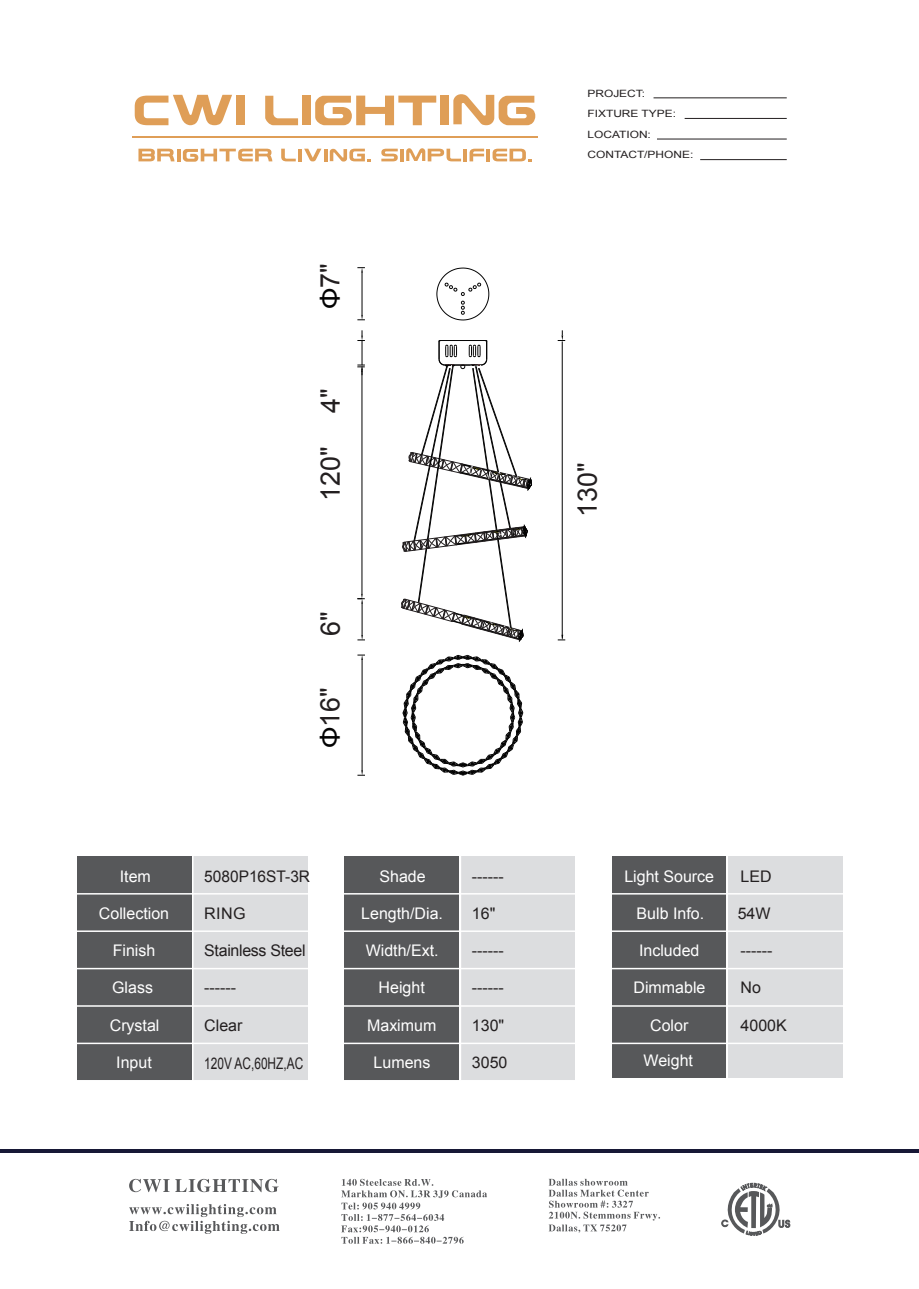
<style>
.page{position:relative;width:919px;height:1289px;background:#fff}
.page>*{position:absolute;margin:0;border:0;box-sizing:border-box;transform-origin:0 0}
.t1{font:26.85px "Arial";color:#231f20}
.t2{font:16.05px "Arial";color:#fff}
.t3{font:16.05px "Arial";color:#231f20}
.t4{font:16.05px "Arial";letter-spacing:-.02em;color:#231f20}
.t5{font:16.05px "Arial";color:#231f20;scale:.74 1}
.t6{font:10.05px/20.5px "Arial";color:#231f20;scale:1.19 1}
.s1{font-size:26.7px;color:#030303}
</style>
<div class="page">
<hr style="left:132px;top:136px;width:406px;height:2px;background:#df9e57">
<svg style="left:135px;top:95px;width:97px;height:30px"></svg>
<div style="left:236px;top:96px;width:9px;height:29px;background:#df9e57"></div>
<svg style="left:265px;top:96px;width:33px;height:29px"></svg>
<svg style="left:315px;top:96px;width:121px;height:29px"></svg>
<svg style="left:453px;top:94px;width:82px;height:31px"></svg>
<div style="left:302px;top:96px;width:9px;height:29px;background:#df9e57"></div>
<div style="left:440px;top:96px;width:9px;height:29px;background:#df9e57"></div>
<svg style="left:281px;top:149px;width:15px;height:12px"></svg>
<hr style="left:298px;top:149px;width:4px;height:12px;background:#df9e57">
<svg style="left:381px;top:149px;width:17px;height:12px"></svg>
<hr style="left:400px;top:149px;width:4px;height:12px;background:#df9e57">
<svg style="left:469px;top:149px;width:15px;height:12px"></svg>
<hr style="left:486px;top:149px;width:4px;height:12px;background:#df9e57">
<hr style="left:463px;top:149px;width:4px;height:12px;background:#df9e57">
<svg style="left:492px;top:149px;width:40px;height:12px"></svg>
<svg style="left:304px;top:149px;width:67px;height:12px"></svg>
<svg style="left:406px;top:148px;width:55px;height:13px"></svg>
<svg style="left:138px;top:149px;width:134px;height:13px"></svg>
<hr style="left:653px;top:97px;width:133px;height:1px;background:#231f20">
<hr style="left:684px;top:118px;width:102px;height:1px;background:#231f20">
<hr style="left:657px;top:139px;width:129px;height:1px;background:#231f20">
<hr style="left:700px;top:159px;width:86px;height:1px;background:#231f20">
<hr style="left:0;top:1149px;width:918px;height:4px;background:#171836">
<div style="left:611px;top:856px;width:115px;height:221px;background:#57585a"></div>
<div style="left:77px;top:856px;width:114px;height:224px;background:#57585a"></div>
<div style="left:344px;top:856px;width:115px;height:224px;background:#57585a"></div>
<div style="left:728px;top:856px;width:114px;height:221px;background:#dcdddf"></div>
<div style="left:193px;top:856px;width:115px;height:224px;background:#dcdddf"></div>
<div style="left:460px;top:856px;width:115px;height:224px;background:#dcdddf"></div>
<hr style="left:76px;top:893px;width:767px;height:1px;background:#fff">
<hr style="left:76px;top:930px;width:767px;height:1px;background:#fff">
<hr style="left:76px;top:967px;width:767px;height:2px;background:#fff">
<hr style="left:76px;top:1005px;width:767px;height:1px;background:#fff">
<hr style="left:76px;top:1042px;width:767px;height:2px;background:#fff">
<hr style="left:76px;top:1079px;width:767px;height:2px;background:#fff">
<hr style="left:459px;top:840px;width:2px;height:240px;background:#fff">
<svg style="left:721px;top:1182px;width:69px;height:53px"></svg>
<svg style="left:341px;top:1178px;width:146px;height:65px"></svg>
<svg style="left:548px;top:1178px;width:112px;height:54px"></svg>
<svg style="left:129px;top:1178px;width:149px;height:14px"></svg>
<svg style="left:129px;top:1204px;width:150px;height:29px"></svg>
<svg style="left:401px;top:340px;width:131px;height:302px"></svg>
<hr style="left:361px;top:372px;width:1px;height:221px;background:#030303">
<hr style="left:362px;top:604px;width:1px;height:30px;background:#030303">
<svg style="left:357px;top:593px;width:8px;height:11px"></svg>
<svg style="left:357px;top:634px;width:8px;height:6px"></svg>
<svg style="left:436px;top:267px;width:53px;height:53px"></svg>
<svg style="left:357px;top:330px;width:8px;height:45px"></svg>
<hr style="left:362px;top:273px;width:1px;height:42px;background:#030303">
<svg style="left:357px;top:315px;width:8px;height:5px"></svg>
<svg style="left:357px;top:267px;width:8px;height:6px"></svg>
<svg style="left:402px;top:654px;width:121px;height:122px"></svg>
<hr style="left:362px;top:660px;width:1px;height:110px;background:#030303">
<svg style="left:357px;top:654px;width:8px;height:6px"></svg>
<svg style="left:357px;top:770px;width:8px;height:6px"></svg>
<hr style="left:562px;top:341px;width:1px;height:297px;background:#030303">
<svg style="left:557px;top:634px;width:8px;height:6px"></svg>
<svg style="left:557px;top:330px;width:8px;height:11px"></svg>
<h1 class="t1" style="left:312px;top:309px;width:47px;rotate:-90deg"><span class="s1">Φ</span>7"</h1>
<h1 class="t1" style="left:313px;top:412px;width:26px;rotate:-90deg">4"</h1>
<h1 class="t1" style="left:313px;top:500px;width:56px;rotate:-90deg">120"</h1>
<h1 class="t1" style="left:313px;top:636px;width:26px;rotate:-90deg">6"</h1>
<h1 class="t1" style="left:312px;top:747px;width:62px;rotate:-90deg"><span class="s1">Φ</span>16"</h1>
<p class="t2" style="left:120px;top:865px;width:33px">Item</p>
<p class="t2" style="left:99px;top:903px;width:72px">Collection</p>
<p class="t2" style="left:113px;top:940px;width:44px">Finish</p>
<p class="t2" style="left:112px;top:977px;width:42px">Glass</p>
<p class="t2" style="left:110px;top:1014px;width:51px">Crystal</p>
<p class="t2" style="left:116px;top:1051px;width:37px">Input</p>
<p class="t3" style="left:204px;top:865px;width:107px">5080P16ST-3R</p>
<p class="t2" style="left:379px;top:865px;width:48px">Shade</p>
<p class="t2" style="left:361px;top:903px;width:83px">Length/Dia.</p>
<p class="t2" style="left:366px;top:940px;width:74px">Width/Ext.</p>
<p class="t2" style="left:378px;top:977px;width:48px">Height</p>
<p class="t2" style="left:367px;top:1014px;width:71px">Maximum</p>
<p class="t3" style="left:472px;top:865px;width:33px">------</p>
<p class="t3" style="left:472px;top:903px;width:25px">16"</p>
<p class="t3" style="left:204px;top:903px;width:43px">RING</p>
<p class="t4" style="left:204px;top:940px;width:103px">Stainless Steel</p>
<p class="t3" style="left:472px;top:940px;width:33px">------</p>
<p class="t3" style="left:472px;top:977px;width:33px">------</p>
<p class="t3" style="left:472px;top:1014px;width:34px">130"</p>
<p class="t3" style="left:472px;top:1051px;width:37px">3050</p>
<p class="t3" style="left:204px;top:977px;width:33px">------</p>
<p class="t3" style="left:204px;top:1014px;width:40px">Clear</p>
<p class="t5" style="left:204px;top:1052px;width:135px">120V AC,60HZ,AC</p>
<p class="t2" style="left:373px;top:1051px;width:58px">Lumens</p>
<p class="t6" style="left:587px;top:83px;width:90px">PROJECT:<br>FIXTURE TYPE:<br>LOCATION:<br>CONTACT/PHONE:</p>
<h1 class="t1" style="left:570px;top:517px;width:56px;rotate:-90deg">130"</h1>
<p class="t2" style="left:624px;top:865px;width:91px">Light Source</p>
<p class="t2" style="left:636px;top:903px;width:69px">Bulb Info.</p>
<p class="t2" style="left:639px;top:940px;width:62px">Included</p>
<p class="t2" style="left:633px;top:977px;width:73px">Dimmable</p>
<p class="t2" style="left:650px;top:1014px;width:40px">Color</p>
<p class="t2" style="left:643px;top:1049px;width:51px">Weight</p>
<p class="t3" style="left:740px;top:865px;width:33px">LED</p>
<p class="t3" style="left:737px;top:903px;width:34px">54W</p>
<p class="t3" style="left:740px;top:940px;width:33px">------</p>
<p class="t3" style="left:740px;top:977px;width:22px">No</p>
<p class="t3" style="left:740px;top:1014px;width:48px">4000K</p>
</div>
